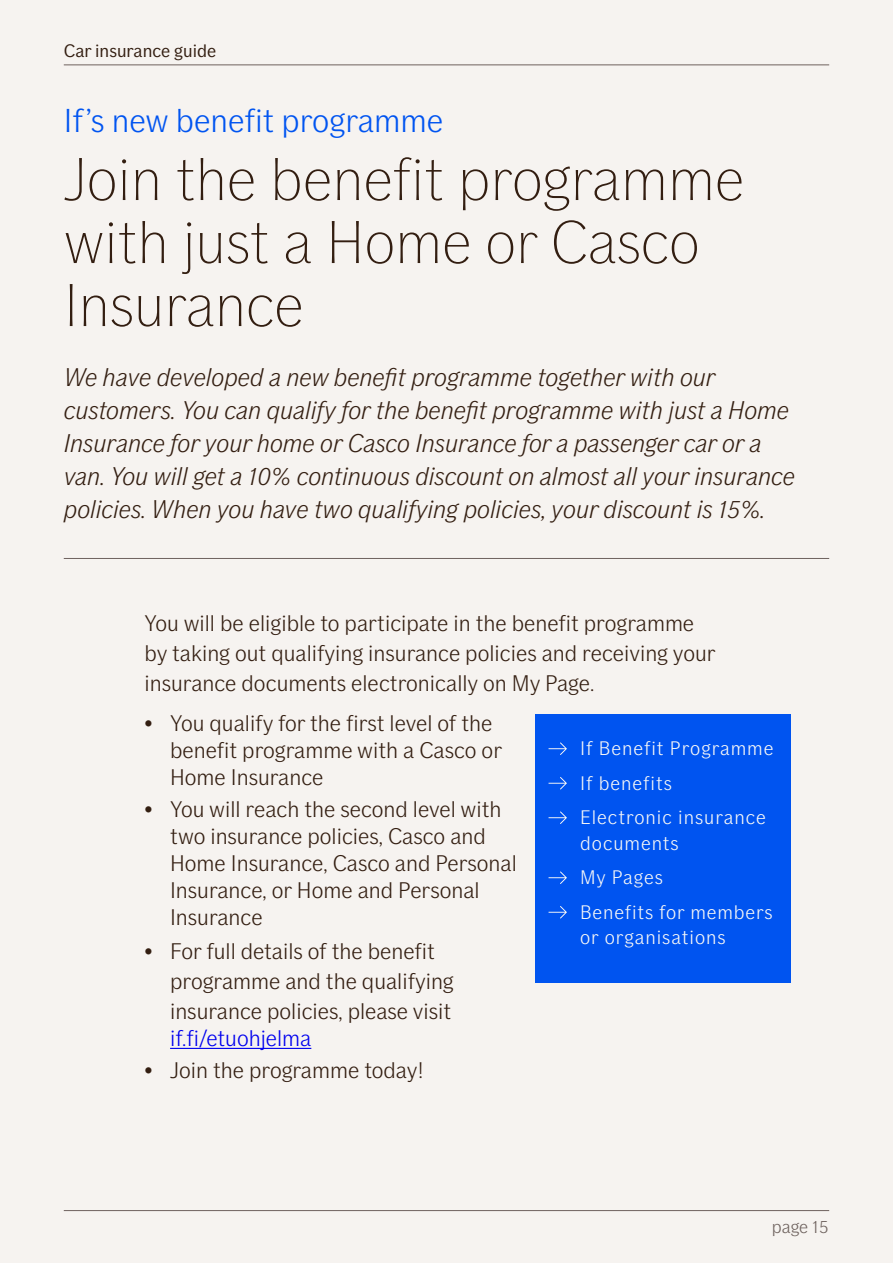
<style>
.page{position:relative;width:893px;height:1263px;background:#f6f3f0}
.page>*{position:absolute;margin:0;border:0;box-sizing:border-box;transform-origin:0 0}
.t1{font:100 60px/63px "If Sans";color:#331e11}
.t2{font:300 33px "If Sans";color:#0054f0}
.t3{font:italic 300 25.5px/33px "If Sans";color:#331e11}
.t4{font:300 22.5px/27px "If Sans";color:#331e11}
.t5{font:300 22.5px "If Sans";color:#00e}
.t6{font:300 19.5px/34.5px "If Sans";letter-spacing:.05em;color:#faf9f7}
.t7{font:18px "If Sans";color:#331e11}
.t8{font:300 18px "If Sans";color:#6e625e}
</style>
<div class="page">
<hr style="left:64px;top:64px;width:765px;height:1px;background:#6e625e">
<hr style="left:64px;top:1210px;width:765px;height:1px;background:#6e625e">
<hr style="left:64px;top:558px;width:765px;height:1px;background:#6e625e">
<hr style="left:170px;top:1048px;width:141px;height:1px;background:#00e">
<div style="left:536px;top:714px;width:255px;height:269px;background:#0054f0"></div>
<svg style="left:549px;top:742px;width:18px;height:13px"></svg>
<svg style="left:549px;top:777px;width:18px;height:13px"></svg>
<svg style="left:549px;top:811px;width:18px;height:13px"></svg>
<svg style="left:549px;top:871px;width:18px;height:13px"></svg>
<svg style="left:549px;top:906px;width:18px;height:13px"></svg>
<p class="t7" style="left:64px;top:40px;width:154px">Car insurance guide</p>
<h2 class="t2" style="left:64px;top:102px;width:381px">If’s new benefit programme</h2>
<h1 class="t1" style="left:64px;top:148px;width:682px">Join the benefit programme with just a Home or Casco<br>Insurance</h1>
<p class="t3" style="left:64px;top:361px;width:733px">We have developed a new benefit programme together with our customers. You can qualify for the benefit programme with just a Home Insurance for your home or Casco Insurance for a passenger car or a van. You will get a 10% continuous discount on almost all your insurance policies. When you have two qualifying policies, your discount is 15%.</p>
<p class="t4" style="left:145px;top:608px;width:573px;line-height:30px">You will be eligible to participate in the benefit programme by taking out qualifying insurance policies and receiving your insurance documents electronically on My Page.</p>
<p class="t4" style="left:170px;top:710px;width:334px;text-indent:-26px">• You qualify for the first level of the benefit programme with a Casco or<br>Home Insurance</p>
<p class="t4" style="left:170px;top:795px;width:348px;text-indent:-26px">• You will reach the second level with two insurance policies, Casco and<br>Home Insurance, Casco and Personal<br>Insurance, or Home and Personal<br>Insurance</p>
<p class="t4" style="left:170px;top:936px;width:285px;line-height:30px;text-indent:-26px">• For full details of the benefit programme and the qualifying insurance policies, please visit</p>
<p class="t5" style="left:170px;top:1025px;width:143px">if.fi/etuohjelma</p>
<p class="t4" style="left:145px;top:1056px;width:281px">• Join the programme today!</p>
<p class="t6" style="left:580px;top:731px;width:195px">If Benefit Programme<br>If benefits<br>Electronic insurance</p>
<p class="t6" style="left:580px;top:826px;width:194px">documents<br>My Pages<br>Benefits for members</p>
<p class="t6" style="left:580px;top:920px;width:147px">or organisations</p>
<p class="t8" style="left:772px;top:1217px;width:58px">page 15</p>
</div>
